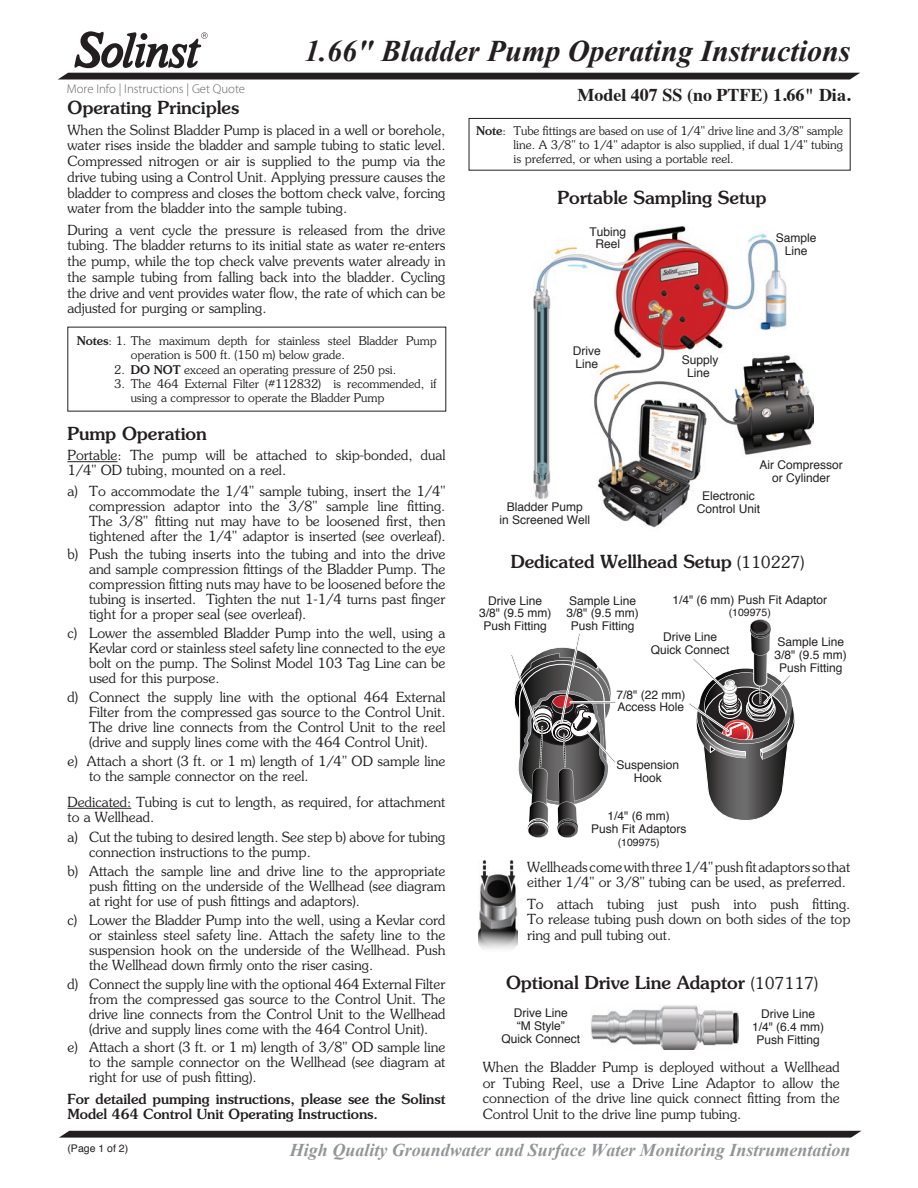
<style>
.page{position:relative;width:918px;height:1188px;background:#fff}
.page>*{position:absolute;margin:0;border:0;box-sizing:border-box;transform-origin:0 0}
.t1{font:italic 700 30px "Times New Roman";color:#231f20}
.Subtitle{font:500 18px "Souvenir Std";color:#231f20}
.t2{font:italic 700 18px "Times New Roman";color:#939598}
.t3{font:700 18px "Times";color:#231f20}
.Numbered_Paragraph{font:300 13.95px/15px "Souvenir Std";color:#231f20;text-align:justify}
.Body{font:300 13.95px/15.8px "Souvenir Std";color:#231f20;text-align:justify}
.Body-2{font:500 13.95px/15.8px "Souvenir Std";color:#231f20}
.ToolBox_List{font:300 12.75px "Myriad Pro";color:#636366}
.Figure_Text_Justify{font:12px/12.8px "Helvetica";color:#231f20;text-align:center}
.Notes_Text{font:300 12px/14.2px "Souvenir Std";color:#231f20}
.Figure_Text_Justify-2{font:10.5px "Helvetica";color:#231f20}
.s1{font-weight:500}
.s2{font-weight:300;font-size:16.5px}
</style>
<div class="page">
<svg style="left:59px;top:1131px;width:802px;height:7px;background:#322e2f"></svg>
<svg style="left:58px;top:31px;width:802px;height:49px"></svg>
<img style="left:534px;top:227px;width:280px;height:301px">
<hr style="left:68px;top:461px;width:49px;height:1px;background:#231f20">
<hr style="left:68px;top:808px;width:63px;height:1px;background:#231f20">
<div style="left:469px;top:118px;width:381px;height:52px;border:1px solid #231f20"></div>
<img style="left:591px;top:1005px;width:147px;height:45px">
<svg style="left:689px;top:619px;width:106px;height:201px"></svg>
<svg style="left:511px;top:634px;width:105px;height:204px"></svg>
<div style="left:570px;top:701px;width:46px;height:2px;border:1px solid #fff"></div>
<img style="left:478px;top:860px;width:40px;height:89px">
<h1 class="t1" style="left:305px;top:30px;width:547px">1.66" Bladder Pump Operating Instructions</h1>
<p class="ToolBox_List" style="left:67px;top:82px;width:180px">More Info | Instructions | Get Quote</p>
<p class="Subtitle" style="left:68px;top:96px;width:173px">Operating Principles</p>
<p class="Body" style="left:68px;top:122px;width:380px">When the Solinst Bladder Pump is placed in a well or borehole, water rises inside the bladder and sample tubing to static level.<br>Compressed nitrogen or air is supplied to the pump via the drive tubing using a Control Unit. Applying pressure causes the bladder to compress and closes the bottom check valve, forcing water from the bladder into the sample tubing.</p>
<p class="Body" style="left:68px;top:222px;width:380px">During a vent cycle the pressure is released from the drive tubing. The bladder returns to its initial state as water re-enters the pump, while the top check valve prevents water already in the sample tubing from falling back into the bladder. Cycling the drive and vent provides water flow, the rate of which can be adjusted for purging or sampling.</p>
<p class="Notes_Text" style="left:131px;top:334px;width:308px;text-indent:-54px"><span class="s1">Notes</span>: 1. The maximum depth for stainless steel Bladder Pump operation is 500 ft. (150 m) below grade.</p>
<p class="Notes_Text" style="left:114px;top:362px;width:284px">2. <span class="s1">DO NOT</span> exceed an operating pressure of 250 psi.</p>
<p class="Notes_Text" style="left:131px;top:377px;width:308px;text-indent:-16px">3. The 464 External Filter (#112832) is recommended, if using a compressor to operate the Bladder Pump</p>
<p class="Subtitle" style="left:68px;top:423px;width:141px">Pump Operation</p>
<p class="Body" style="left:68px;top:448px;width:379px;line-height:15px">Portable: The pump will be attached to skip-bonded, dual<br>1/4" OD tubing, mounted on a reel.</p>
<p class="Numbered_Paragraph" style="left:89px;top:483px;width:358px;text-indent:-22px">a) To accommodate the 1/4" sample tubing, insert the 1/4" compression adaptor into the 3/8" sample line fitting.<br>The 3/8" fitting nut may have to be loosened first, then tightened after the 1/4" adaptor is inserted (see overleaf).</p>
<p class="Numbered_Paragraph" style="left:89px;top:547px;width:358px;text-indent:-22px">b) Push the tubing inserts into the tubing and into the drive and sample compression fittings of the Bladder Pump. The compression fitting nuts may have to be loosened before the tubing is inserted. Tighten the nut 1-1/4 turns past finger tight for a proper seal (see overleaf).</p>
<p class="Numbered_Paragraph" style="left:89px;top:626px;width:358px;text-indent:-22px">c) Lower the assembled Bladder Pump into the well, using a Kevlar cord or stainless steel safety line connected to the eye bolt on the pump. The Solinst Model 103 Tag Line can be used for this purpose.</p>
<p class="Numbered_Paragraph" style="left:89px;top:690px;width:358px;text-indent:-22px">d) Connect the supply line with the optional 464 External Filter from the compressed gas source to the Control Unit.<br>The drive line connects from the Control Unit to the reel (drive and supply lines come with the 464 Control Unit).</p>
<p class="Numbered_Paragraph" style="left:89px;top:753px;width:358px;text-indent:-22px">e) Attach a short (3 ft. or 1 m) length of 1/4" OD sample line to the sample connector on the reel.</p>
<p class="Body" style="left:68px;top:794px;width:379px;line-height:15px">Dedicated: Tubing is cut to length, as required, for attachment to a Wellhead.</p>
<p class="Numbered_Paragraph" style="left:89px;top:830px;width:358px;text-indent:-22px">a) Cut the tubing to desired length. See step b) above for tubing connection instructions to the pump.</p>
<p class="Numbered_Paragraph" style="left:89px;top:864px;width:358px;text-indent:-22px">b) Attach the sample line and drive line to the appropriate push fitting on the underside of the Wellhead (see diagram at right for use of push fittings and adaptors).</p>
<p class="Numbered_Paragraph" style="left:89px;top:912px;width:358px;text-indent:-22px">c) Lower the Bladder Pump into the well, using a Kevlar cord or stainless steel safety line. Attach the safety line to the suspension hook on the underside of the Wellhead. Push the Wellhead down firmly onto the riser casing.</p>
<p class="Numbered_Paragraph" style="left:89px;top:976px;width:358px;text-indent:-22px">d) Connect the supply line with the optional 464 External Filter from the compressed gas source to the Control Unit. The drive line connects from the Control Unit to the Wellhead (drive and supply lines come with the 464 Control Unit).</p>
<p class="Numbered_Paragraph" style="left:89px;top:1040px;width:358px;text-indent:-22px">e) Attach a short (3 ft. or 1 m) length of 3/8" OD sample line to the sample connector on the Wellhead (see diagram at right for use of push fitting).</p>
<p class="Body-2" style="left:68px;top:1091px;width:380px">For detailed pumping instructions, please see the Solinst<br>Model 464 Control Unit Operating Instructions.</p>
<p class="t3" style="left:577px;top:78px;width:275px">Model 407 SS (no PTFE) 1.66" Dia.</p>
<p class="Notes_Text" style="left:514px;top:123px;width:331px;text-align:justify;text-indent:-38px"><span class="s1">Note</span>: Tube fittings are based on use of 1/4" drive line and 3/8" sample line. A 3/8" to 1/4" adaptor is also supplied, if dual 1/4" tubing is preferred, or when using a portable reel.</p>
<p class="Subtitle" style="left:557px;top:186px;width:210px">Portable Sampling Setup</p>
<p class="Figure_Text_Justify" style="left:589px;top:225px;width:38px">Tubing<br>Reel</p>
<p class="Figure_Text_Justify" style="left:776px;top:232px;width:42px">Sample<br>Line</p>
<p class="Figure_Text_Justify" style="left:573px;top:345px;width:29px;text-align:left">Drive<br>Line</p>
<p class="Figure_Text_Justify" style="left:499px;top:501px;width:92px">Bladder Pump<br>in Screened Well</p>
<p class="Figure_Text_Justify" style="left:682px;top:354px;width:38px">Supply<br>Line</p>
<p class="Figure_Text_Justify" style="left:760px;top:459px;width:85px">Air Compressor or Cylinder</p>
<p class="Figure_Text_Justify" style="left:697px;top:490px;width:65px">Electronic<br>Control Unit</p>
<p class="Subtitle" style="left:511px;top:551px;width:295px">Dedicated Wellhead Setup <span class="s2">(110227)</span></p>
<p class="Figure_Text_Justify" style="left:479px;top:594px;width:74px">Drive Line<br>3/8" (9.5 mm)<br>Push Fitting</p>
<p class="Figure_Text_Justify" style="left:567px;top:594px;width:74px">Sample Line<br>3/8" (9.5 mm)<br>Push Fitting</p>
<p class="Figure_Text_Justify" style="left:672px;top:593px;width:156px">1/4" (6 mm) Push Fit Adaptor</p>
<p class="Figure_Text_Justify-2" style="left:729px;top:605px;width:44px">(109975)</p>
<p class="Figure_Text_Justify" style="left:651px;top:631px;width:80px">Drive Line<br>Quick Connect</p>
<p class="Figure_Text_Justify" style="left:775px;top:636px;width:74px">Sample Line<br>3/8" (9.5 mm)<br>Push Fitting</p>
<p class="Figure_Text_Justify" style="left:616px;top:688px;width:70px;text-align:left">7/8" (22 mm)<br>Access Hole</p>
<p class="Figure_Text_Justify" style="left:616px;top:759px;width:64px">Suspension<br>Hook</p>
<p class="Figure_Text_Justify" style="left:591px;top:810px;width:97px">1/4" (6 mm)<br>Push Fit Adaptors</p>
<p class="Figure_Text_Justify-2" style="left:618px;top:834px;width:44px">(109975)</p>
<p class="Body" style="left:527px;top:859px;width:325px">Wellheads come with three 1/4" push fit adaptors so that either 1/4" or 3/8" tubing can be used, as preferred.</p>
<p class="Body" style="left:527px;top:896px;width:325px">To attach tubing just push into push fitting.<br>To release tubing push down on both sides of the top ring and pull tubing out.</p>
<p class="Subtitle" style="left:506px;top:971px;width:314px">Optional Drive Line Adaptor <span class="s2">(107117)</span></p>
<p class="Figure_Text_Justify" style="left:502px;top:1007px;width:80px">Drive Line<br>“M Style”<br>Quick Connect</p>
<p class="Figure_Text_Justify" style="left:752px;top:1008px;width:74px">Drive Line<br>1/4" (6.4 mm)<br>Push Fitting</p>
<p class="Body" style="left:483px;top:1059px;width:358px">When the Bladder Pump is deployed without a Wellhead or Tubing Reel, use a Drive Line Adaptor to allow the connection of the drive line quick connect fitting from the Control Unit to the drive line pump tubing.</p>
<p class="Figure_Text_Justify-2" style="left:68px;top:1140px;width:62px">(Page 1 of 2)</p>
<p class="t2" style="left:290px;top:1138px;width:562px">High Quality Groundwater and Surface Water Monitoring Instrumentation</p>
</div>
